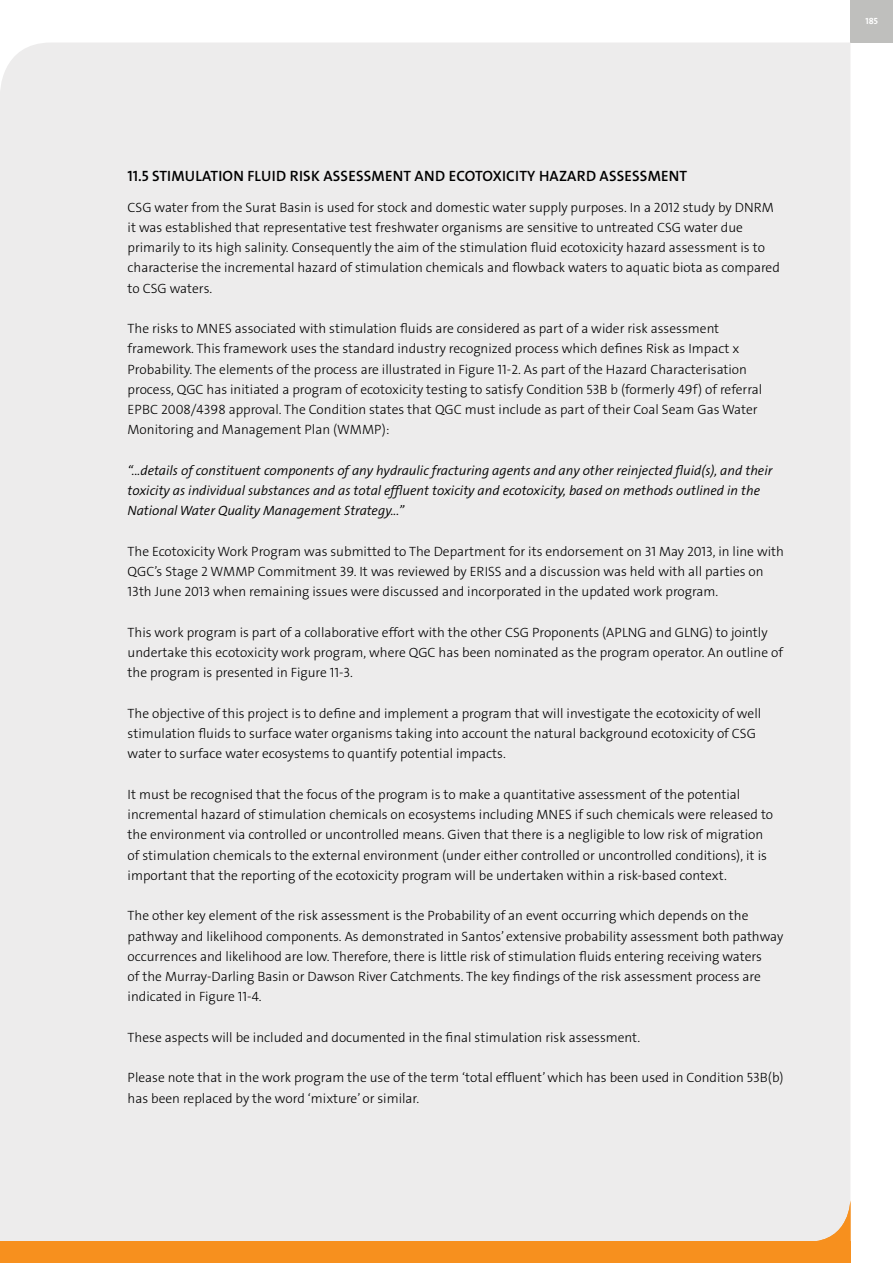
<style>
.page{position:relative;width:893px;height:1263px;background:#fff}
.page>*{position:absolute;margin:0;border:0;box-sizing:border-box;transform-origin:0 0}
.t1{font:15px "BG The Sans W6 Se Bld";letter-spacing:.015em;color:#000}
.t2{font:13.5px/20.2px "BG The Sans W3 Lig";color:#000}
.t3{font:13.5px/20.2px "BG The Sans W4 Se Lig IT";color:#000}
.t4{font:9px "BG The Sans W7 Bld";color:#fff}
</style>
<div class="page">
<div style="left:850px;top:0;width:43px;height:43px;background:#bfbfbd"></div>
<div style="left:0;top:43px;width:850px;height:1198px;background:#edecec"></div>
<div style="left:0;top:1241px;width:850px;height:22px;background:#f7901e"></div>
<svg style="left:808px;top:1199px;width:42px;height:42px;background:#eedac5"></svg>
<p class="t1" style="left:128px;top:168px;width:561px">11.5 STIMULATION FLUID RISK ASSESSMENT AND ECOTOXICITY HAZARD ASSESSMENT</p>
<p class="t2" style="left:128px;top:197px;width:654px">CSG water from the Surat Basin is used for stock and domestic water supply purposes. In a 2012 study by DNRM it was established that representative test freshwater organisms are sensitive to untreated CSG water due primarily to its high salinity. Consequently the aim of the stimulation fluid ecotoxicity hazard assessment is to characterise the incremental hazard of stimulation chemicals and flowback waters to aquatic biota as compared to CSG waters.</p>
<p class="t2" style="left:128px;top:319px;width:636px">The risks to MNES associated with stimulation fluids are considered as part of a wider risk assessment framework. This framework uses the standard industry recognized process which defines Risk as Impact x Probability. The elements of the process are illustrated in Figure 11-2. As part of the Hazard Characterisation process, QGC has initiated a program of ecotoxicity testing to satisfy Condition 53B b (formerly 49f) of referral EPBC 2008/4398 approval. The Condition states that QGC must include as part of their Coal Seam Gas Water Monitoring and Management Plan (WMMP):</p>
<p class="t3" style="left:128px;top:461px;width:646px">“...details of constituent components of any hydraulic fracturing agents and any other reinjected fluid(s), and their toxicity as individual substances and as total effluent toxicity and ecotoxicity, based on methods outlined in the<br>National Water Quality Management Strategy...”</p>
<p class="t2" style="left:128px;top:542px;width:658px">The Ecotoxicity Work Program was submitted to The Department for its endorsement on 31 May 2013, in line with<br>QGC’s Stage 2 WMMP Commitment 39. It was reviewed by ERISS and a discussion was held with all parties on<br>13th June 2013 when remaining issues were discussed and incorporated in the updated work program.</p>
<p class="t2" style="left:128px;top:623px;width:657px">This work program is part of a collaborative effort with the other CSG Proponents (APLNG and GLNG) to jointly undertake this ecotoxicity work program, where QGC has been nominated as the program operator. An outline of the program is presented in Figure 11-3.</p>
<p class="t2" style="left:128px;top:704px;width:635px">The objective of this project is to define and implement a program that will investigate the ecotoxicity of well stimulation fluids to surface water organisms taking into account the natural background ecotoxicity of CSG water to surface water ecosystems to quantify potential impacts.</p>
<p class="t2" style="left:128px;top:785px;width:647px">It must be recognised that the focus of the program is to make a quantitative assessment of the potential incremental hazard of stimulation chemicals on ecosystems including MNES if such chemicals were released to the environment via controlled or uncontrolled means. Given that there is a negligible to low risk of migration of stimulation chemicals to the external environment (under either controlled or uncontrolled conditions), it is important that the reporting of the ecotoxicity program will be undertaken within a risk-based context.</p>
<p class="t2" style="left:128px;top:906px;width:657px">The other key element of the risk assessment is the Probability of an event occurring which depends on the pathway and likelihood components. As demonstrated in Santos’ extensive probability assessment both pathway occurrences and likelihood are low. Therefore, there is little risk of stimulation fluids entering receiving waters<br>of the Murray-Darling Basin or Dawson River Catchments. The key findings of the risk assessment process are indicated in Figure 11-4.</p>
<p class="t2" style="left:128px;top:1028px;width:514px">These aspects will be included and documented in the final stimulation risk assessment.</p>
<p class="t2" style="left:128px;top:1068px;width:657px">Please note that in the work program the use of the term ‘total effluent’ which has been used in Condition 53B(b) has been replaced by the word ‘mixture’ or similar.</p>
<p class="t4" style="left:865px;top:16px;width:14px">185</p>
</div>
